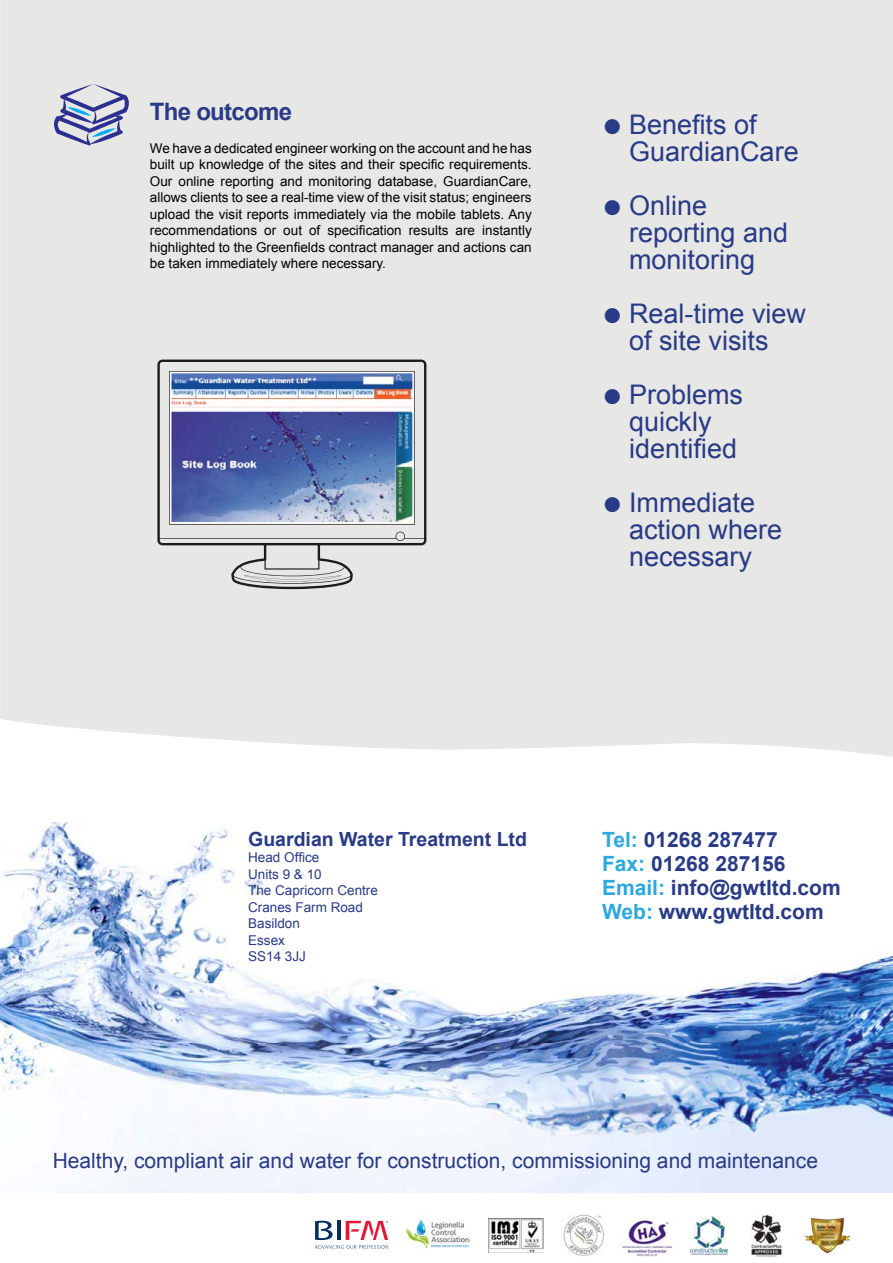
<style>
.page{position:relative;width:893px;height:1263px;background:#fff}
.page>*{position:absolute;margin:0;border:0;box-sizing:border-box;transform-origin:0 0}
.t1{font:27px/27px "Arial";color:#293a86}
.t2{font:700 24px "Arial";letter-spacing:-.03em;color:#2a3a86}
.t3{font:21px "Arial";color:#293a86}
.t4{font:700 21px/24px "Arial";color:#293a86}
.t5{font:700 19.5px "Arial";color:#293a86}
.t6{font:13.5px/16.5px "Arial";color:#000;text-align:justify}
.t7{font:13.5px/16.5px "Arial";color:#293a86}
.s1{font-family:"Fedra Serif B Std"}
.s2{color:#2da7df}
</style>
<div class="page">
<div style="left:0;top:0;width:893px;height:757px;background:#e7e7e6"></div>
<img style="left:0;top:823px;width:893px;height:370px">
<img style="left:405px;top:1212px;width:65px;height:37px">
<img style="left:619px;top:1218px;width:53px;height:39px">
<img style="left:691px;top:1217px;width:36px;height:38px">
<img style="left:751px;top:1214px;width:31px;height:42px">
<img style="left:489px;top:1218px;width:54px;height:34px">
<img style="left:804px;top:1217px;width:47px;height:37px">
<img style="left:563px;top:1214px;width:41px;height:42px">
<svg style="left:315px;top:1221px;width:73px;height:28px"></svg>
<svg style="left:54px;top:84px;width:75px;height:62px;background:#abb0cd"></svg>
<div style="left:127px;top:292px;width:330px;height:330px;background:#e7e7e6"></div>
<svg style="left:157px;top:360px;width:269px;height:229px"></svg>
<hr style="left:264px;top:543px;width:56px;height:2px;background:#221f1f">
<img style="left:173px;top:375px;width:238px;height:145px">
<div style="left:170px;top:372px;width:244px;height:151px;border:2px solid #fff"></div>
<h2 class="t2" style="left:150px;top:95px;width:144px">The outcome</h2>
<p class="t6" style="left:150px;top:140px;width:383px">We have a dedicated engineer working on the account and he has built up knowledge of the sites and their specific requirements.<br>Our online reporting and monitoring database, GuardianCare, allows clients to see a real-time view of the visit status; engineers upload the visit reports immediately via the mobile tablets. Any recommendations or out of specification results are instantly highlighted to the Greenfields contract manager and actions can be taken immediately where necessary.</p>
<h1 class="t1" style="left:629px;top:112px;width:171px;text-indent:-27px"><span class="s1">●</span> Benefits of<br>GuardianCare</h1>
<h1 class="t1" style="left:629px;top:193px;width:161px;text-indent:-27px"><span class="s1">●</span> Online reporting and monitoring</h1>
<h1 class="t1" style="left:602px;top:301px;width:206px;text-align:center"><span class="s1">●</span> Real-time view of site visits</h1>
<h1 class="t1" style="left:629px;top:382px;width:116px;text-indent:-27px"><span class="s1">●</span> Problems quickly identified</h1>
<h1 class="t1" style="left:629px;top:490px;width:155px;text-indent:-27px"><span class="s1">●</span> Immediate action where necessary</h1>
<h3 class="t5" style="left:248px;top:826px;width:280px">Guardian Water Treatment Ltd</h3>
<p class="t7" style="left:248px;top:849px;width:131px">Head Office<br>Units 9 &amp; 10<br>The Capricorn Centre<br>Cranes Farm Road<br>Basildon<br>Essex<br>SS14 3JJ</p>
<h3 class="t4" style="left:602px;top:828px;width:240px"><span class="s2">Tel:</span> 01268 287477<br><span class="s2">Fax:</span> 01268 287156<br><span class="s2">Email:</span> info@gwtltd.com<br><span class="s2">Web:</span> www.gwtltd.com</h3>
<h3 class="t3" style="left:53px;top:1146px;width:767px">Healthy, compliant air and water for construction, commissioning and maintenance</h3>
</div>
